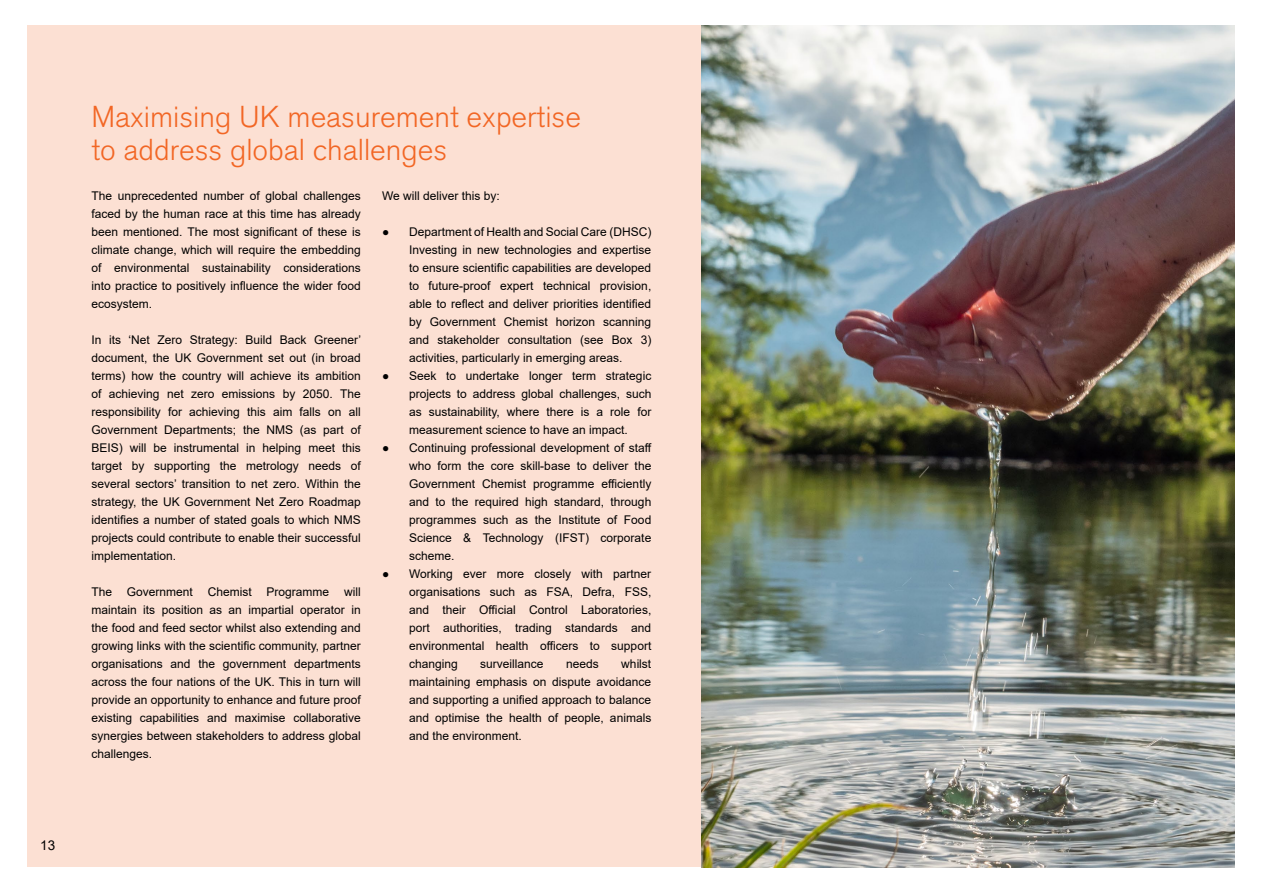
<style>
.page{position:relative;width:1263px;height:893px;background:#fff}
.page>*{position:absolute;margin:0;border:0;box-sizing:border-box;transform-origin:0 0}
.t1{font:300 30px/33px "Akzidenz Grotesk BQ";color:#f26624}
.t2{font:13.5px "Arial";color:#000}
.t3{font:12px/18px "Arial";color:#000;text-align:justify}
</style>
<div class="page">
<div style="left:27px;top:26px;width:1205px;height:841px;background:#fce0d3"></div>
<img style="left:702px;top:26px;width:533px;height:841px">
<p class="t2" style="left:40px;top:836px;width:17px">13</p>
<h1 class="t1" style="left:91px;top:101px;width:491px">Maximising UK measurement expertise to address global challenges</h1>
<p class="t3" style="left:91px;top:187px;width:271px">The unprecedented number of global challenges faced by the human race at this time has already been mentioned. The most significant of these is climate change, which will require the embedding of environmental sustainability considerations into practice to positively influence the wider food ecosystem.</p>
<p class="t3" style="left:91px;top:331px;width:271px">In its ‘Net Zero Strategy: Build Back Greener’ document, the UK Government set out (in broad terms) how the country will achieve its ambition of achieving net zero emissions by 2050. The responsibility for achieving this aim falls on all Government Departments; the NMS (as part of BEIS) will be instrumental in helping meet this target by supporting the metrology needs of several sectors’ transition to net zero. Within the strategy, the UK Government Net Zero Roadmap identifies a number of stated goals to which NMS projects could contribute to enable their successful implementation.</p>
<p class="t3" style="left:91px;top:583px;width:271px">The Government Chemist Programme will maintain its position as an impartial operator in the food and feed sector whilst also extending and growing links with the scientific community, partner organisations and the government departments across the four nations of the UK. This in turn will provide an opportunity to enhance and future proof existing capabilities and maximise collaborative synergies between stakeholders to address global challenges.</p>
<p class="t3" style="left:382px;top:187px;width:119px">We will deliver this by:</p>
<p class="t3" style="left:409px;top:223px;width:244px;text-indent:-27px">● Department of Health and Social Care (DHSC)<br>Investing in new technologies and expertise to ensure scientific capabilities are developed to future-proof expert technical provision, able to reflect and deliver priorities identified by Government Chemist horizon scanning and stakeholder consultation (see Box 3) activities, particularly in emerging areas.</p>
<p class="t3" style="left:409px;top:367px;width:244px;text-indent:-27px">● Seek to undertake longer term strategic projects to address global challenges, such as sustainability, where there is a role for measurement science to have an impact.</p>
<p class="t3" style="left:409px;top:439px;width:244px;text-indent:-27px">● Continuing professional development of staff who form the core skill-base to deliver the Government Chemist programme efficiently and to the required high standard, through programmes such as the Institute of Food Science &amp; Technology (IFST) corporate scheme.</p>
<p class="t3" style="left:409px;top:565px;width:244px;text-indent:-27px">● Working ever more closely with partner organisations such as FSA, Defra, FSS, and their Official Control Laboratories, port authorities, trading standards and environmental health officers to support changing</p>
<p class="t3" style="left:409px;top:655px;width:244px;text-indent:212px">whilst maintaining emphasis on dispute avoidance and supporting a unified approach to balance and optimise the health of people, animals and the environment.</p>
<p class="t3" style="left:480px;top:655px;width:65px">surveillance</p>
<p class="t3" style="left:566px;top:655px;width:34px">needs</p>
</div>
